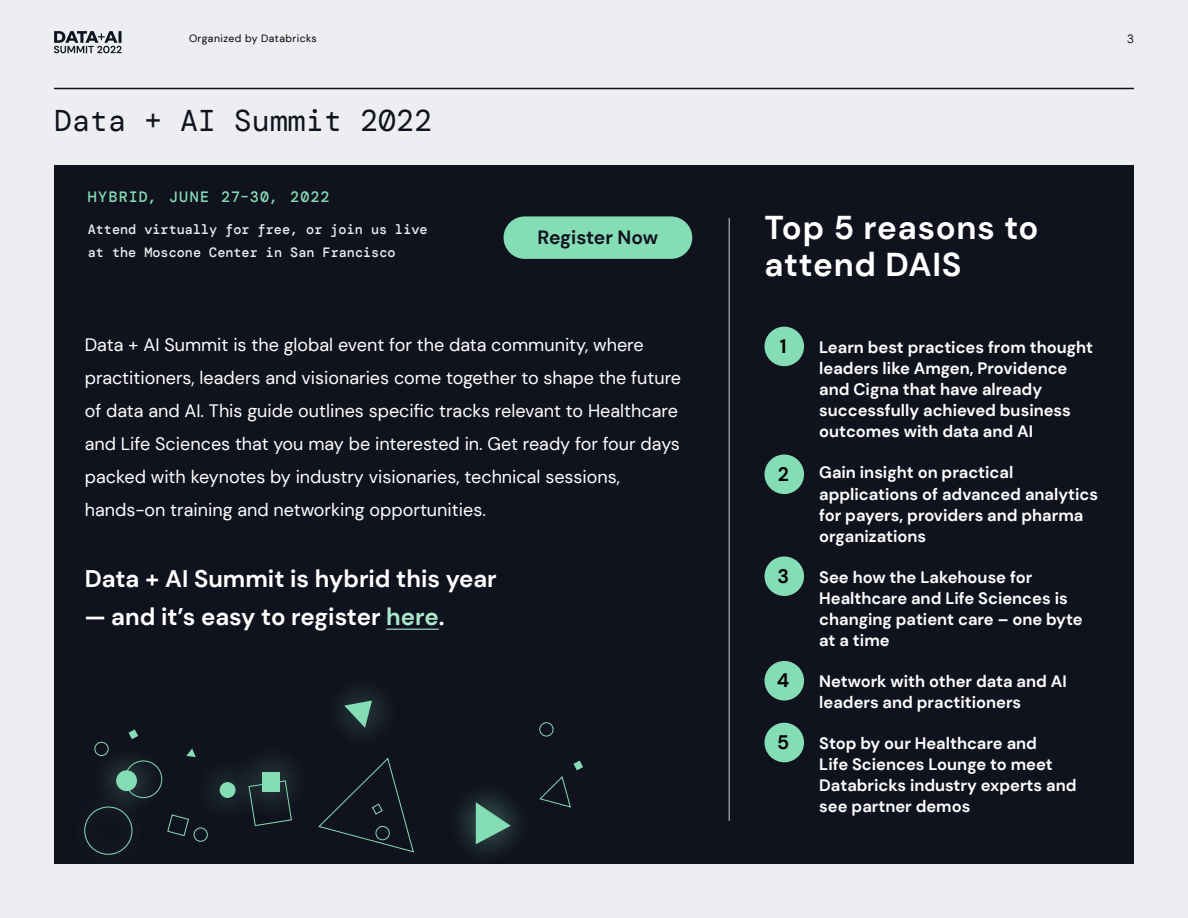
<style>
.page{position:relative;width:1188px;height:918px;background:#edeef1}
.page>*{position:absolute;margin:0;border:0;box-sizing:border-box;transform-origin:0 0}
.t1{font:700 33px/36.5px "DM Sans";letter-spacing:.025em;color:#fff}
.t2{font:30px "DM Mono";color:#10121e}
.t3{font:700 24px "DM Sans";color:#fff}
.t4{font:700 19.5px "DM Sans";color:#000}
.t5{font:700 19.2px "DM Sans";letter-spacing:-.01em;color:#10121e}
.t6{font:18px/33px "DM Sans";color:#fff}
.t7{font:700 16.5px/21px "DM Sans";color:#fff}
.t8{font:500 15px "DM Mono";letter-spacing:.08em;color:#85ddb5}
.t9{font:500 13.5px/22.5px "DM Mono";color:#edeef1}
.t10{font:300 12px "DM Mono";color:#000}
.t11{font:10.5px "DM Sans";letter-spacing:.04em;color:#000}
.s1{color:#aae7cb}
</style>
<div class="page">
<div style="left:54px;top:166px;width:1080px;height:698px;background:#10121e"></div>
<div style="left:504px;top:216px;width:188px;height:43px;background:#85ddb5;border-radius:21px"></div>
<hr style="left:54px;top:88px;width:1080px;height:1px;background:#10121e">
<hr style="left:729px;top:218px;width:1px;height:603px;background:#fff">
<div style="left:65px;top:788px;width:86px;height:86px;background:#85ddb5;opacity:.75"></div>
<div style="left:84px;top:807px;width:48px;height:48px;border:1px solid #85ddb5;border-radius:50%"></div>
<div style="left:220px;top:782px;width:16px;height:16px;background:#85ddb5;border-radius:50%"></div>
<div style="left:194px;top:828px;width:14px;height:14px;border:1px solid #85ddb5;border-radius:50%"></div>
<svg style="left:167px;top:814px;width:22px;height:23px"></svg>
<svg style="left:254px;top:823px;width:20px;height:4px"></svg>
<svg style="left:129px;top:729px;width:9px;height:10px"></svg>
<svg style="left:186px;top:748px;width:10px;height:9px"></svg>
<div style="left:764px;top:327px;width:40px;height:39px;background:#85ddb5;border-radius:50%"></div>
<div style="left:764px;top:454px;width:40px;height:40px;background:#85ddb5;border-radius:50%"></div>
<div style="left:764px;top:556px;width:40px;height:40px;background:#85ddb5;border-radius:50%"></div>
<div style="left:764px;top:661px;width:40px;height:40px;background:#85ddb5;border-radius:50%"></div>
<div style="left:764px;top:723px;width:40px;height:39px;background:#85ddb5;border-radius:50%"></div>
<hr style="left:386px;top:629px;width:53px;height:1px;background:#aae7cb">
<svg style="left:318px;top:688px;width:265px;height:167px"></svg>
<div style="left:231px;top:741px;width:81px;height:82px;background:#85ddb5;opacity:.75"></div>
<div style="left:262px;top:772px;width:18px;height:20px;background:#85ddb5"></div>
<div style="left:88px;top:742px;width:77px;height:77px;background:#85ddb5;opacity:.75"></div>
<div style="left:116px;top:770px;width:21px;height:21px;background:#85ddb5;border-radius:50%"></div>
<svg style="left:54px;top:31px;width:68px;height:22px"></svg>
<p class="t11" style="left:189px;top:31px;width:129px">Organized by Databricks</p>
<p class="t10" style="left:1127px;top:31px;width:9px">3</p>
<h2 class="t2" style="left:54px;top:102px;width:380px">Data + AI Summit 2022</h2>
<p class="t8" style="left:88px;top:188px;width:243px">HYBRID, JUNE 27–30, 2022</p>
<p class="t9" style="left:88px;top:218px;width:341px">Attend virtually for free, or join us live at the Moscone Center in San Francisco</p>
<h1 class="t1" style="left:764px;top:210px;width:276px">Top 5 reasons to attend DAIS</h1>
<p class="t5" style="left:538px;top:225px;width:122px">Register Now</p>
<p class="t6" style="left:85px;top:328px;width:598px">Data + AI Summit is the global event for the data community, where practitioners, leaders and visionaries come together to shape the future of data and AI. This guide outlines specific tracks relevant to Healthcare and Life Sciences that you may be interested in. Get ready for four days packed with keynotes by industry visionaries, technical sessions, hands-on training and networking opportunities.</p>
<p class="t7" style="left:819px;top:337px;width:275px">Learn best practices from thought leaders like Amgen, Providence and Cigna that have already successfully achieved business outcomes with data and AI</p>
<p class="t4" style="left:780px;top:334px;width:8px">1</p>
<p class="t7" style="left:819px;top:462px;width:280px">Gain insight on practical applications of advanced analytics for payers, providers and pharma organizations</p>
<p class="t7" style="left:819px;top:566px;width:265px">See how the Lakehouse for<br>Healthcare and Life Sciences is changing patient care – one byte at a time</p>
<p class="t7" style="left:819px;top:671px;width:249px">Network with other data and AI leaders and practitioners</p>
<p class="t7" style="left:819px;top:733px;width:259px">Stop by our Healthcare and<br>Life Sciences Lounge to meet<br>Databricks industry experts and see partner demos</p>
<p class="t4" style="left:778px;top:462px;width:13px">2</p>
<p class="t4" style="left:777px;top:564px;width:13px">3</p>
<h3 class="t3" style="left:85px;top:564px;width:414px">Data + AI Summit is hybrid this year</h3>
<h3 class="t3" style="left:85px;top:601px;width:361px">— and it’s easy to register <span class="s1">here</span>.</h3>
<p class="t4" style="left:777px;top:668px;width:14px">4</p>
<p class="t4" style="left:777px;top:730px;width:14px">5</p>
</div>
